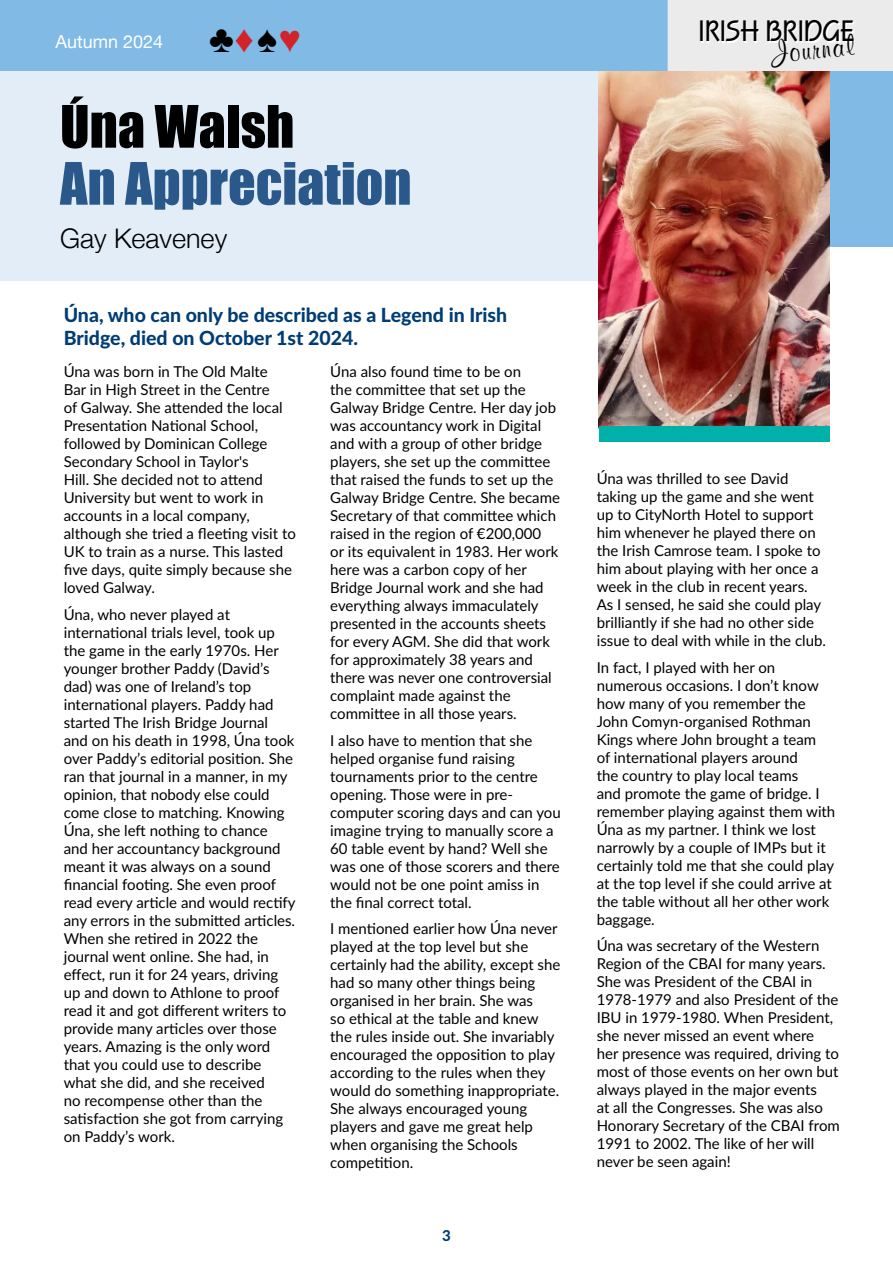
<style>
.page{position:relative;width:893px;height:1263px;background:#fff}
.page>*{position:absolute;margin:0;border:0;box-sizing:border-box;transform-origin:0 0}
.t1{font:54px "Impact";color:#2a588b}
.t2{font:54px "Impact";color:#000}
.t3{font:700 30.6px "Squire D";color:#000101}
.t4{font:700 30.6px "Murray Hill BT";color:#000}
.t5{font:300 27px "Helvetica Neue";color:#000}
.t6{font:800 19.5px/22.5px "Lato";color:#003d75}
.t7{font:18px "Helvetica Neue";color:#fff}
.t8{font:15px/18px "Lato";color:#000}
.t9{font:800 15px "Lato";color:#003d75}
.s1{font-family:"Andale Mono";font-size:38.1px;color:#000}
.s2{font-family:"Andale Mono";font-size:38.1px;color:#d2232a}
</style>
<div class="page">
<div style="left:0;top:0;width:892px;height:73px;background:#80bae5"></div>
<div style="left:668px;top:0;width:225px;height:72px;background:#ebebec"></div>
<div style="left:702px;top:22px;width:153px;height:21px;background:linear-gradient(to right,#f2f2f2,#f2f2f3)"></div>
<div style="left:0;top:72px;width:669px;height:209px;background:#e3edf8"></div>
<div style="left:668px;top:72px;width:225px;height:175px;background:#80bae5"></div>
<img style="left:599px;top:72px;width:230px;height:354px">
<div style="left:599px;top:426px;width:230px;height:16px;background:#00b1aa"></div>
<p class="t7" style="left:56px;top:28px;width:247px">Autumn 2024 <span class="s1">♣</span><span class="s2">♦</span><span class="s1">♠</span><span class="s2">♥</span></p>
<h1 class="t2" style="left:60px;top:85px;width:236px">Úna Walsh</h1>
<h1 class="t1" style="left:60px;top:142px;width:353px">An Appreciation</h1>
<h3 class="t5" style="left:60px;top:217px;width:169px">Gay Keaveney</h3>
<h3 class="t6" style="left:64px;top:303px;width:445px">Úna, who can only be described as a Legend in Irish<br>Bridge, died on October 1st 2024.</h3>
<p class="t8" style="left:64px;top:362px;width:234px">Úna was born in The Old Malte<br>Bar in High Street in the Centre<br>of Galway. She attended the local<br>Presentation National School, followed by Dominican College<br>Secondary School in Taylor's<br>Hill. She decided not to attend<br>University but went to work in accounts in a local company, although she tried a fleeting visit to<br>UK to train as a nurse. This lasted five days, quite simply because she loved Galway.</p>
<p class="t8" style="left:64px;top:605px;width:233px">Úna, who never played at international trials level, took up the game in the early 1970s. Her younger brother Paddy (David’s dad) was one of Ireland’s top international players. Paddy had started The Irish Bridge Journal and on his death in 1998, Úna took over Paddy’s editorial position. She ran that journal in a manner, in my opinion, that nobody else could come close to matching. Knowing<br>Úna, she left nothing to chance and her accountancy background meant it was always on a sound financial footing. She even proof read every article and would rectify any errors in the submitted articles.<br>When she retired in 2022 the journal went online. She had, in effect, run it for 24 years, driving up and down to Athlone to proof read it and got different writers to provide many articles over those years. Amazing is the only word that you could use to describe what she did, and she received<br>no recompense other than the satisfaction she got from carrying on Paddy’s work.</p>
<p class="t8" style="left:330px;top:362px;width:231px">Úna also found time to be on<br>the committee that set up the<br>Galway Bridge Centre. Her day job was accountancy work in Digital and with a group of other bridge players, she set up the committee that raised the funds to set up the<br>Galway Bridge Centre. She became<br>Secretary of that committee which raised in the region of €200,000<br>or its equivalent in 1983. Her work here was a carbon copy of her<br>Bridge Journal work and she had everything always immaculately presented in the accounts sheets for every AGM. She did that work for approximately 38 years and there was never one controversial complaint made against the committee in all those years.</p>
<p class="t8" style="left:330px;top:731px;width:232px">I also have to mention that she helped organise fund raising tournaments prior to the centre opening. Those were in pre&shy;computer scoring days and can you imagine trying to manually score a<br>60 table event by hand? Well she was one of those scorers and there would not be one point amiss in the final correct total.</p>
<p class="t8" style="left:330px;top:919px;width:232px">I mentioned earlier how Úna never played at the top level but she certainly had the ability, except she had so many other things being organised in her brain. She was<br>so ethical at the table and knew the rules inside out. She invariably encouraged the opposition to play according to the rules when they would do something inappropriate.<br>She always encouraged young players and gave me great help when organising the Schools competition.</p>
<p class="t9" style="left:442px;top:1224px;width:10px">3</p>
<h2 class="t3" style="left:699px;top:14px;width:157px">IRISH BRIDGE</h2>
<h2 class="t4" style="left:769px;top:34px;width:84px;rotate:-6deg">Journal</h2>
<p class="t8" style="left:597px;top:469px;width:231px">Úna was thrilled to see David taking up the game and she went up to CityNorth Hotel to support him whenever he played there on the Irish Camrose team. I spoke to him about playing with her once a week in the club in recent years.<br>As I sensed, he said she could play brilliantly if she had no other side issue to deal with while in the club.</p>
<p class="t8" style="left:597px;top:657px;width:240px">In fact, I played with her on numerous occasions. I don’t know how many of you remember the<br>John Comyn-organised Rothman<br>Kings where John brought a team<br>of international players around<br>the country to play local teams<br>and promote the game of bridge. I remember playing against them with<br>Úna as my partner. I think we lost narrowly by a couple of IMPs but it certainly told me that she could play at the top level if she could arrive at the table without all her other work baggage.</p>
<p class="t8" style="left:597px;top:936px;width:245px">Úna was secretary of the Western<br>Region of the CBAI for many years.<br>She was President of the CBAI in<br>1978-1979 and also President of the<br>IBU in 1979-1980. When President, she never missed an event where<br>her presence was required, driving to most of those events on her own but always played in the major events<br>at all the Congresses. She was also<br>Honorary Secretary of the CBAI from<br>1991 to 2002. The like of her will never be seen again!</p>
</div>
